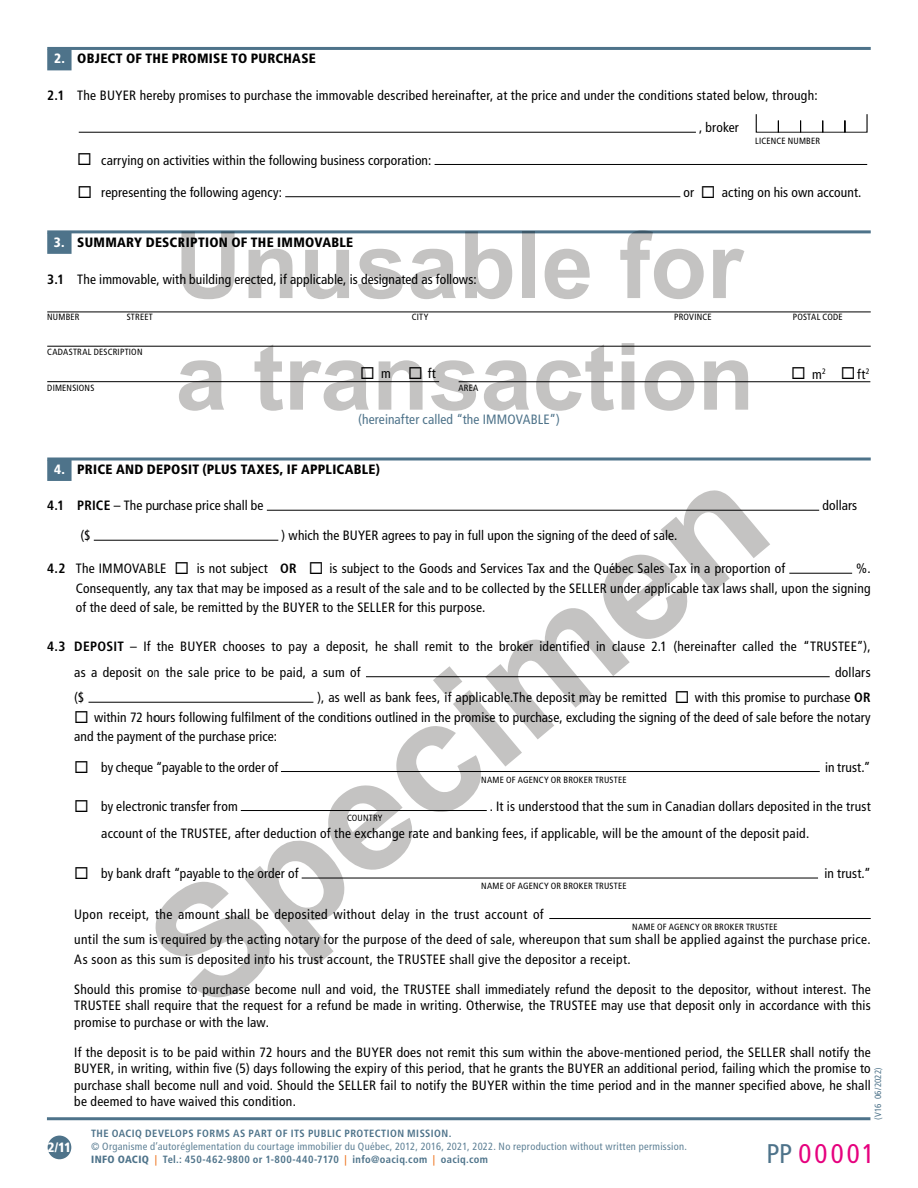
<style>
.page{position:relative;width:918px;height:1188px;background:#fff}
.page>*{position:absolute;margin:0;border:0;box-sizing:border-box;transform-origin:0 0}
.t1{font:condensed 27px "Frutiger LT Std";letter-spacing:.115em;color:#e6007e}
.t2{font:condensed 13.5px/16.5px "Frutiger LT Std";letter-spacing:.015em;color:#000}
.t3{font:900 condensed 13.5px "Frutiger LT Std";letter-spacing:.02em;color:#000}
.t4{font:condensed 13.5px "Frutiger LT Std";letter-spacing:.01em;color:#4e738a}
.t5{font:900 condensed 13.5px "Frutiger LT Std";color:#fff}
.t6{font:condensed 10.5px/12.6px "Frutiger LT Std";letter-spacing:.025em;color:#5f8196}
.t7{font:700 condensed 10.5px "Frutiger LT Std";letter-spacing:.04em;color:#4e738a}
.t8{font:condensed 9px "Frutiger LT Std";letter-spacing:.025em;color:#000}
.t9{font:condensed 9px "Frutiger LT Std";letter-spacing:.02em;color:#4e738a}
.s1{color:#fff}
.s2{font-weight:700}
.s3{font-weight:900;color:#4e738a}
.s4{font-weight:700;color:#ee7623}
.s5{font-weight:700;color:#4e738a}
.s6{color:#4e738a}
</style>
<div class="page">
<div style="left:48px;top:1136px;width:23px;height:23px;background:#4e738a;border-radius:50%"></div>
<hr style="left:47px;top:1117px;width:823px;height:3px;background:#4e738a">
<hr style="left:47px;top:47px;width:824px;height:3px;background:#4e738a">
<div style="left:47px;top:49px;width:25px;height:21px;background:#4e738a"></div>
<hr style="left:47px;top:230px;width:824px;height:3px;background:#4e738a">
<div style="left:47px;top:233px;width:25px;height:21px;background:#4e738a"></div>
<hr style="left:47px;top:458px;width:824px;height:2px;background:#4e738a">
<div style="left:47px;top:460px;width:25px;height:21px;background:#4e738a"></div>
<hr style="left:79px;top:132px;width:617px;height:1px;background:#000">
<hr style="left:435px;top:164px;width:432px;height:1px;background:#000">
<hr style="left:285px;top:196px;width:395px;height:1px;background:#000">
<hr style="left:267px;top:510px;width:552px;height:1px;background:#000">
<hr style="left:94px;top:540px;width:184px;height:1px;background:#000">
<hr style="left:789px;top:573px;width:63px;height:1px;background:#000">
<hr style="left:366px;top:676px;width:464px;height:1px;background:#000">
<hr style="left:89px;top:702px;width:224px;height:1px;background:#000">
<hr style="left:281px;top:771px;width:539px;height:1px;background:#000">
<hr style="left:302px;top:878px;width:516px;height:1px;background:#000">
<hr style="left:549px;top:918px;width:322px;height:1px;background:#000">
<svg style="left:756px;top:114px;width:23px;height:19px"></svg>
<svg style="left:844px;top:114px;width:24px;height:19px"></svg>
<hr style="left:459px;top:381px;width:411px;height:1px;background:#000">
<hr style="left:47px;top:346px;width:824px;height:1px;background:#000">
<hr style="left:47px;top:312px;width:824px;height:1px;background:#000">
<hr style="left:47px;top:381px;width:392px;height:1px;background:#000">
<svg style="left:155px;top:490px;width:615px;height:507px"></svg>
<svg style="left:181px;top:231px;width:54px;height:68px"></svg>
<svg style="left:249px;top:249px;width:44px;height:49px"></svg>
<svg style="left:305px;top:250px;width:44px;height:49px"></svg>
<svg style="left:358px;top:249px;width:45px;height:50px"></svg>
<svg style="left:411px;top:249px;width:45px;height:50px"></svg>
<svg style="left:465px;top:231px;width:47px;height:68px"></svg>
<div style="left:523px;top:231px;width:12px;height:67px;background:#c4c3c2"></div>
<svg style="left:545px;top:249px;width:45px;height:50px"></svg>
<svg style="left:620px;top:230px;width:84px;height:69px"></svg>
<svg style="left:713px;top:249px;width:31px;height:49px"></svg>
<svg style="left:179px;top:360px;width:45px;height:51px"></svg>
<svg style="left:255px;top:344px;width:28px;height:67px"></svg>
<svg style="left:290px;top:360px;width:79px;height:51px"></svg>
<svg style="left:379px;top:360px;width:44px;height:50px"></svg>
<svg style="left:431px;top:360px;width:45px;height:51px"></svg>
<svg style="left:484px;top:360px;width:45px;height:51px"></svg>
<svg style="left:536px;top:344px;width:78px;height:67px"></svg>
<svg style="left:622px;top:343px;width:12px;height:67px"></svg>
<svg style="left:645px;top:360px;width:49px;height:51px"></svg>
<svg style="left:704px;top:360px;width:44px;height:50px"></svg>
<p class="t3" style="left:54px;top:51px;width:263px"><span class="s1">2.</span> OBJECT OF THE PROMISE TO PURCHASE</p>
<p class="t2" style="left:47px;top:87px;width:772px"><span class="s2">2.1</span> The BUYER hereby promises to purchase the immovable described hereinafter, at the price and under the conditions stated below, through:</p>
<p class="t2" style="left:699px;top:120px;width:41px">, broker</p>
<p class="t2" style="left:77px;top:152px;width:356px">◻ carrying on activities within the following business corporation:</p>
<p class="t2" style="left:77px;top:184px;width:206px">◻ representing the following agency:</p>
<p class="t2" style="left:684px;top:184px;width:179px">or ◻ acting on his own account.</p>
<p class="t3" style="left:54px;top:234px;width:301px"><span class="s1">3.</span> SUMMARY DESCRIPTION OF THE IMMOVABLE</p>
<p class="t2" style="left:47px;top:271px;width:431px"><span class="s2">3.1</span> The immovable, with building erected, if applicable, is designated as follows:</p>
<p class="t8" style="left:755px;top:136px;width:66px">LICENCE NUMBER</p>
<p class="t8" style="left:47px;top:312px;width:34px">NUMBER</p>
<p class="t8" style="left:127px;top:312px;width:28px">STREET</p>
<p class="t8" style="left:412px;top:312px;width:18px">CITY</p>
<p class="t8" style="left:674px;top:312px;width:39px">PROVINCE</p>
<p class="t8" style="left:793px;top:312px;width:51px">POSTAL CODE</p>
<p class="t8" style="left:47px;top:346px;width:97px">CADASTRAL DESCRIPTION</p>
<p class="t2" style="left:360px;top:365px;width:77px">◻m ◻ft</p>
<p class="t2" style="left:791px;top:366px;width:80px">◻ m<sup>2</sup> ◻ft<sup>2</sup></p>
<p class="t8" style="left:47px;top:382px;width:49px">DIMENSIONS</p>
<p class="t8" style="left:458px;top:382px;width:22px">AREA</p>
<p class="t4" style="left:358px;top:412px;width:203px">(hereinafter called “the IMMOVABLE”)</p>
<p class="t3" style="left:54px;top:461px;width:328px"><span class="s1">4.</span> PRICE AND DEPOSIT (PLUS TAXES, IF APPLICABLE)</p>
<p class="t2" style="left:47px;top:498px;width:218px"><span class="s2">4.1 PRICE</span> – The purchase price shall be</p>
<p class="t2" style="left:822px;top:498px;width:36px">dollars</p>
<p class="t2" style="left:80px;top:528px;width:12px">($</p>
<p class="t2" style="left:282px;top:528px;width:397px">) which the BUYER agrees to pay in full upon the signing of the deed of sale.</p>
<p class="t2" style="left:47px;top:561px;width:739px"><span class="s2">4.2</span> The IMMOVABLE ◻ is not subject <span class="s2">OR</span> ◻ is subject to the Goods and Services Tax and the Québec Sales Tax in a proportion of</p>
<p class="t2" style="left:76px;top:559px;width:796px;line-height:19.5px;text-align:justify;text-indent:781px">%.<br>Consequently, any tax that may be imposed as a result of the sale and to be collected by the SELLER under applicable tax laws shall, upon the signing of the deed of sale, be remitted by the BUYER to the SELLER for this purpose.</p>
<p class="t2" style="left:74px;top:634px;width:798px;line-height:25.5px;text-indent:-27px"><span class="s2">4.3 DEPOSIT</span> – If the BUYER chooses to pay a deposit, he shall remit to the broker identified in clause 2.1 (hereinafter called the “TRUSTEE”), as a deposit on the sale price to be paid, a sum of</p>
<p class="t2" style="left:835px;top:664px;width:37px">dollars</p>
<p class="t2" style="left:74px;top:690px;width:12px">($</p>
<p class="t2" style="left:317px;top:690px;width:555px">), as well as bank fees, if applicable.The deposit may be remitted ◻ with this promise to purchase <span class="s2">OR</span></p>
<p class="t2" style="left:74px;top:708px;width:798px;line-height:19.5px">◻ within 72 hours following fulfilment of the conditions outlined in the promise to purchase, excluding the signing of the deed of sale before the notary and the payment of the purchase price:</p>
<p class="t2" style="left:74px;top:759px;width:206px">◻ by cheque “payable to the order of</p>
<p class="t2" style="left:825px;top:759px;width:47px">in trust.”</p>
<p class="t2" style="left:74px;top:798px;width:165px">◻ by electronic transfer from</p>
<p class="t8" style="left:481px;top:774px;width:147px">NAME OF AGENCY OR BROKER TRUSTEE</p>
<p class="t2" style="left:101px;top:793px;width:771px;line-height:27px;text-indent:389px">. It is understood that the sum in Canadian dollars deposited in the trust account of the TRUSTEE, after deduction of the exchange rate and banking fees, if applicable, will be the amount of the deposit paid.</p>
<p class="t2" style="left:74px;top:865px;width:226px">◻ by bank draft “payable to the order of</p>
<p class="t2" style="left:825px;top:865px;width:48px">in trust.”</p>
<p class="t2" style="left:74px;top:901px;width:798px;line-height:25.5px">Upon receipt, the amount shall be deposited without delay in the trust account of<br>until the sum is required by the acting notary for the purpose of the deed of sale, whereupon that sum shall be applied against the purchase price.</p>
<p class="t2" style="left:74px;top:951px;width:558px">As soon as this sum is deposited into his trust account, the TRUSTEE shall give the depositor a receipt.</p>
<p class="t2" style="left:74px;top:981px;width:798px;text-align:justify">Should this promise to purchase become null and void, the TRUSTEE shall immediately refund the deposit to the depositor, without interest. The TRUSTEE shall require that the request for a refund be made in writing. Otherwise, the TRUSTEE may use that deposit only in accordance with this promise to purchase or with the law.</p>
<p class="t2" style="left:74px;top:1044px;width:798px;text-align:justify">If the deposit is to be paid within 72 hours and the BUYER does not remit this sum within the above-mentioned period, the SELLER shall notify the BUYER, in writing, within five (5) days following the expiry of this period, that he grants the BUYER an additional period, failing which the promise to purchase shall become null and void. Should the SELLER fail to notify the BUYER within the time period and in the manner specified above, he shall be deemed to have waived this condition.</p>
<p class="t8" style="left:347px;top:812px;width:37px">COUNTRY</p>
<p class="t8" style="left:481px;top:881px;width:147px">NAME OF AGENCY OR BROKER TRUSTEE</p>
<p class="t8" style="left:632px;top:921px;width:147px">NAME OF AGENCY OR BROKER TRUSTEE</p>
<p class="t9" style="left:873px;top:1120px;width:55px;rotate:-90deg">(V16 06/2022)</p>
<p class="t7" style="left:91px;top:1128px;width:362px">THE OACIQ DEVELOPS FORMS AS PART OF ITS PUBLIC PROTECTION MISSION.</p>
<p class="t6" style="left:91px;top:1140px;width:597px">© Organisme d’autoréglementation du courtage immobilier du Québec, 2012, 2016, 2021, 2022. No reproduction without written permission.<br><span class="s3">INFO OACIQ</span> <span class="s4">|</span> <span class="s5">Tel.: 450-462-9800 or 1-800-440-7170</span> <span class="s4">|</span> <span class="s5">info@oaciq.com</span> <span class="s4">|</span> <span class="s5">oaciq.com</span></p>
<p class="t5" style="left:48px;top:1139px;width:25px">2/11</p>
<h1 class="t1" style="left:766px;top:1137px;width:110px"><span class="s6">PP</span> 00001</h1>
</div>
